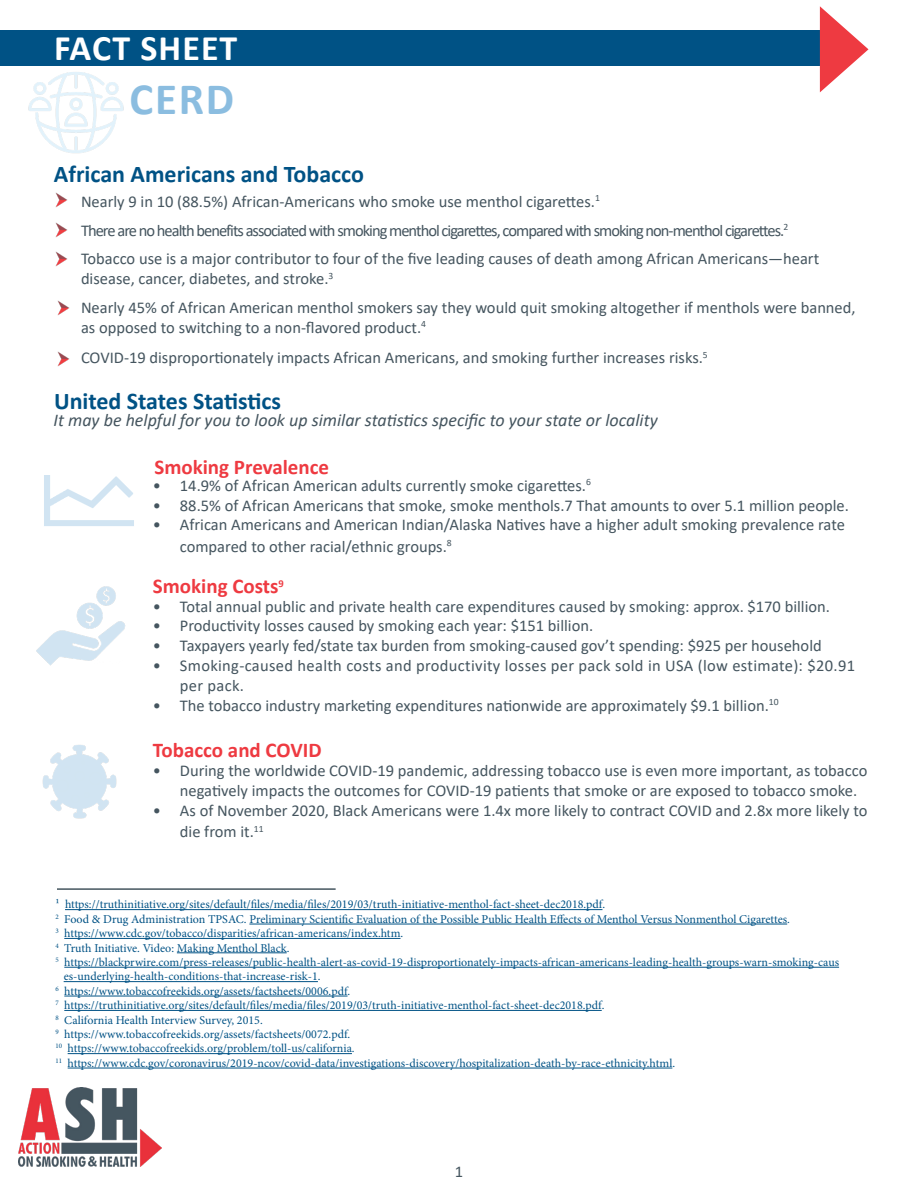
<style>
.page{position:relative;width:918px;height:1188px;background:#fff}
.page>*{position:absolute;margin:0;border:0;box-sizing:border-box;transform-origin:0 0}
.t1{font:700 45px "Calibri";color:#8bbde0}
.t2{font:700 36px "Calibri";letter-spacing:.03em;color:#fff}
.t3{font:700 24px "Calibri";color:#005285}
.t4{font:700 21px "Calibri";color:#ee3a41}
.t5{font:italic 18px "Calibri";color:#45555f}
.t6{font:16.5px/19.8px "Calibri";color:#45555f}
.t7{font:16.5px "Calibri";letter-spacing:-.06em;color:#45555f}
.t8{font:16.5px/19.8px "Calibri";letter-spacing:.02em;color:#45555f}
.t9{font:12px "Minion Pro";color:#005285}
</style>
<div class="page">
<div style="left:0;top:31px;width:821px;height:35px;background:#005285"></div>
<svg style="left:820px;top:6px;width:48px;height:86px"></svg>
<hr style="left:57px;top:888px;width:279px;height:2px;background:#45555f">
<hr style="left:65px;top:909px;width:537px;height:1px;background:#005285">
<hr style="left:249px;top:924px;width:538px;height:1px;background:#005285">
<hr style="left:64px;top:938px;width:337px;height:1px;background:#005285">
<hr style="left:177px;top:953px;width:110px;height:1px;background:#005285">
<hr style="left:64px;top:967px;width:775px;height:1px;background:#005285">
<hr style="left:64px;top:981px;width:254px;height:1px;background:#005285">
<hr style="left:64px;top:996px;width:284px;height:1px;background:#005285">
<hr style="left:64px;top:1010px;width:538px;height:1px;background:#005285">
<hr style="left:68px;top:1053px;width:284px;height:1px;background:#005285">
<hr style="left:68px;top:1068px;width:604px;height:1px;background:#005285">
<img style="left:44px;top:475px;width:90px;height:51px">
<img style="left:36px;top:586px;width:89px;height:80px">
<img style="left:42px;top:745px;width:75px;height:74px">
<img style="left:56px;top:231px;width:10px;height:6px">
<img style="left:56px;top:252px;width:12px;height:14px">
<img style="left:57px;top:301px;width:12px;height:14px">
<img style="left:57px;top:351px;width:12px;height:15px">
<img style="left:0;top:30px;width:194px;height:201px">
<img style="left:18px;top:1088px;width:143px;height:79px">
<p class="t2" style="left:54px;top:23px;width:185px">FACT SHEET</p>
<p class="t1" style="left:129px;top:67px;width:106px">CERD</p>
<p class="t3" style="left:54px;top:157px;width:312px">African Americans and Tobacco</p>
<p class="t6" style="left:81px;top:191px;width:520px">Nearly 9 in 10 (88.5%) African-Americans who smoke use menthol cigarettes.<sup>1</sup></p>
<p class="t7" style="left:81px;top:219px;width:709px">There are no health benefits associated with smoking menthol cigarettes, compared with smoking non-menthol cigarettes.<sup>2</sup></p>
<p class="t6" style="left:81px;top:249px;width:740px">Tobacco use is a major contributor to four of the five leading causes of death among African Americans—heart disease, cancer, diabetes, and stroke.<sup>3</sup></p>
<p class="t6" style="left:81px;top:297px;width:776px">Nearly 45% of African American menthol smokers say they would quit smoking altogether if menthols were banned, as opposed to switching to a non-flavored product.<sup>4</sup></p>
<p class="t6" style="left:81px;top:348px;width:628px">COVID-19 disproportionately impacts African Americans, and smoking further increases risks.<sup>5</sup></p>
<p class="t3" style="left:54px;top:384px;width:229px">United States Statistics</p>
<p class="t5" style="left:54px;top:408px;width:606px">It may be helpful for you to look up similar statistics specific to your state or locality</p>
<p class="t4" style="left:154px;top:452px;width:176px">Smoking Prevalence</p>
<p class="t6" style="left:153px;top:475px;width:440px">• 14.9% of African American adults currently smoke cigarettes.<sup>6</sup></p>
<p class="t6" style="left:153px;top:495px;width:697px">• 88.5% of African Americans that smoke, smoke menthols.7 That amounts to over 5.1 million people.</p>
<p class="t6" style="left:180px;top:514px;width:666px;line-height:21.6px;text-indent:-27px">• African Americans and American Indian/Alaska Natives have a higher adult smoking prevalence rate compared to other racial/ethnic groups.<sup>8</sup></p>
<p class="t4" style="left:153px;top:572px;width:133px">Smoking Costs<sup>9</sup></p>
<p class="t6" style="left:153px;top:596px;width:679px">• Total annual public and private health care expenditures caused by smoking: approx. $170 billion.</p>
<p class="t6" style="left:153px;top:616px;width:442px">• Productivity losses caused by smoking each year: $151 billion.</p>
<p class="t6" style="left:153px;top:636px;width:670px">• Taxpayers yearly fed/state tax burden from smoking-caused gov’t spending: $925 per household</p>
<p class="t8" style="left:180px;top:655px;width:677px;text-indent:-27px">• Smoking-caused health costs and productivity losses per pack sold in USA (low estimate): $20.91 per pack.</p>
<p class="t6" style="left:153px;top:695px;width:627px">• The tobacco industry marketing expenditures nationwide are approximately $9.1 billion.<sup>10</sup></p>
<p class="t4" style="left:153px;top:735px;width:170px">Tobacco and COVID</p>
<p class="t6" style="left:180px;top:760px;width:689px;text-indent:-27px">• During the worldwide COVID-19 pandemic, addressing tobacco use is even more important, as tobacco negatively impacts the outcomes for COVID-19 patients that smoke or are exposed to tobacco smoke.</p>
<p class="t6" style="left:180px;top:799px;width:689px;line-height:21.6px;text-indent:-27px">• As of November 2020, Black Americans were 1.4x more likely to contract COVID and 2.8x more likely to die from it.<sup>11</sup></p>
<p class="t9" style="left:56px;top:897px;width:551px">1 https://truthinitiative.org/sites/default/files/media/files/2019/03/truth-initiative-menthol-fact-sheet-dec2018.pdf.</p>
<p class="t9" style="left:56px;top:911px;width:736px"><sup>2</sup> Food &amp; Drug Administration TPSAC. Preliminary Scientific Evaluation of the Possible Public Health Effects of Menthol Versus Nonmenthol Cigarettes.</p>
<p class="t9" style="left:56px;top:925px;width:349px"><sup>3</sup> https://www.cdc.gov/tobacco/disparities/african-americans/index.htm.</p>
<p class="t9" style="left:56px;top:940px;width:235px"><sup>4</sup> Truth Initiative. Video: Making Menthol Black.</p>
<p class="t9" style="left:56px;top:954px;width:785px"><sup>5</sup> https://blackprwire.com/press-releases/public-health-alert-as-covid-19-disproportionately-impacts-african-americans-leading-health-groups-warn-smoking-caus</p>
<p class="t9" style="left:64px;top:969px;width:258px">es-underlying-health-conditions-that-increase-risk-1.</p>
<p class="t9" style="left:56px;top:983px;width:296px"><sup>6</sup> https://www.tobaccofreekids.org/assets/factsheets/0006.pdf.</p>
<p class="t9" style="left:56px;top:997px;width:550px"><sup>7</sup> https://truthinitiative.org/sites/default/files/media/files/2019/03/truth-initiative-menthol-fact-sheet-dec2018.pdf.</p>
<p class="t9" style="left:56px;top:1012px;width:209px"><sup>8</sup> California Health Interview Survey, 2015.</p>
<p class="t9" style="left:56px;top:1026px;width:296px"><sup>9</sup> https://www.tobaccofreekids.org/assets/factsheets/0072.pdf.</p>
<p class="t9" style="left:56px;top:1041px;width:301px"><sup>10</sup> https://www.tobaccofreekids.org/problem/toll-us/california.</p>
<p class="t9" style="left:56px;top:1055px;width:621px"><sup>11</sup> https://www.cdc.gov/coronavirus/2019-ncov/covid-data/investigations-discovery/hospitalization-death-by-race-ethnicity.html.</p>
<p class="t6" style="left:455px;top:1161px;width:10px">1</p>
</div>
